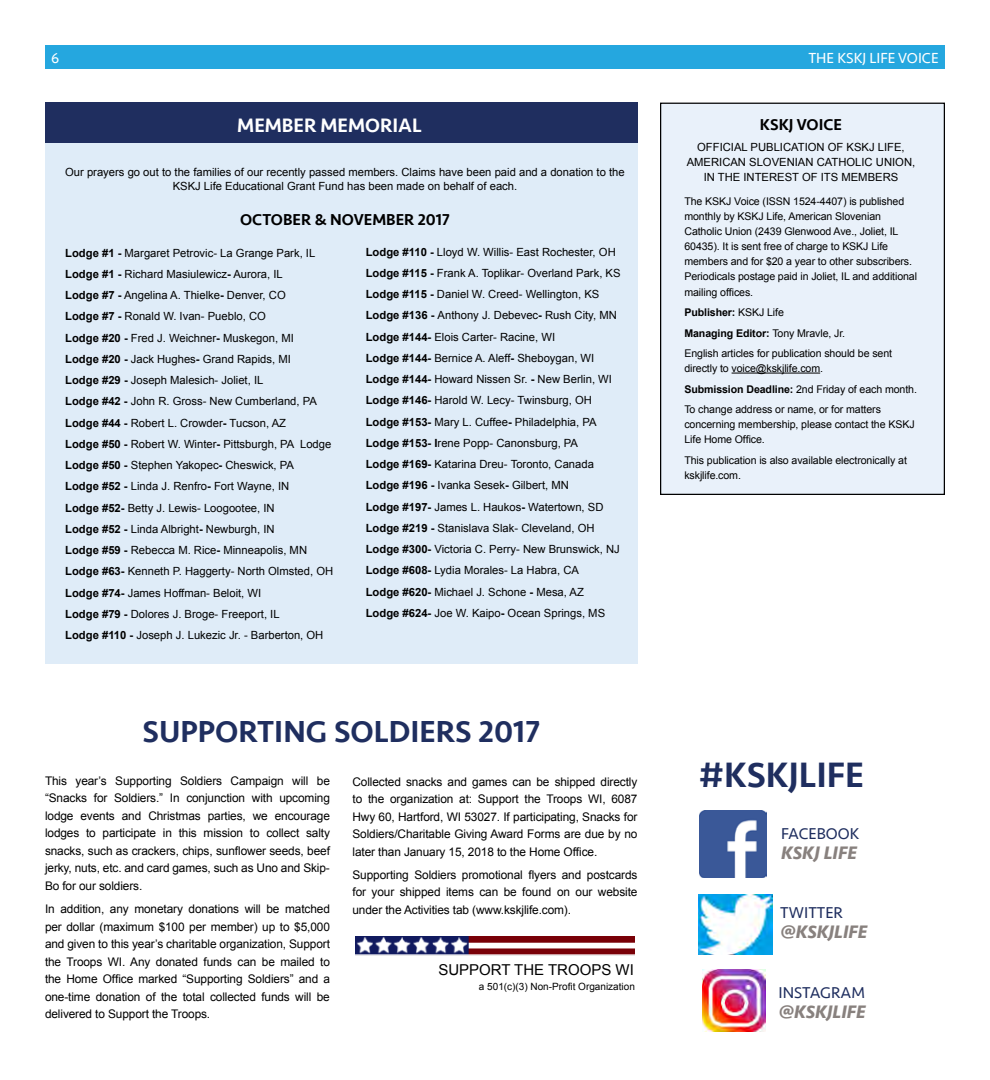
<style>
.page{position:relative;width:990px;height:1080px;background:#fff}
.page>*{position:absolute;margin:0;border:0;box-sizing:border-box;transform-origin:0 0}
.t1{font:500 36.25px "Seravek";color:#1f2e5f}
.t2{font:500 31.25px "Seravek";color:#1f2e5f}
.t3{font:500 20px "Seravek";color:#fff}
.t4{font:italic 700 18.62px "Seravek";letter-spacing:-.005em;color:#88817e}
.t5{font:500 16.25px "Seravek";color:#000}
.t6{font:16.12px "Seravek";color:#1f2e5f}
.t7{font:15px "Arial";color:#000}
.t8{font:15px "Seravek";color:#fff}
.t9{font:11.88px/17.5px "Arial";letter-spacing:-.01em;color:#000;text-align:justify}
.t10{font:11.25px/21.2px "Arial";color:#000;text-align:center}
.t11{font:10.62px/15px "Arial";letter-spacing:-.01em;color:#000}
.t12{font:700 10.62px/20.6px "Arial";letter-spacing:-.01em;color:#000}
.t13{font:10px "Arial";color:#000}
.s1{font-weight:700}
.s2{font-weight:400}
</style>
<div class="page">
<div style="left:45px;top:45px;width:900px;height:23px;background:#25a7df"></div>
<div style="left:661px;top:103px;width:283px;height:391px;background:#e9f1fa"></div>
<div style="left:660px;top:103px;width:285px;height:392px;border:1px solid #000"></div>
<hr style="left:732px;top:373px;width:88px;height:1px;background:#000">
<div style="left:45px;top:103px;width:593px;height:561px;background:#dfecf8"></div>
<div style="left:45px;top:103px;width:593px;height:40px;background:#1f2e5f"></div>
<img style="left:356px;top:936px;width:279px;height:20px">
<img style="left:699px;top:811px;width:67px;height:67px">
<img style="left:703px;top:969px;width:63px;height:63px">
<img style="left:699px;top:895px;width:73px;height:59px">
<h3 class="t8" style="left:51px;top:46px;width:10px">6</h3>
<h3 class="t8" style="left:808px;top:46px;width:132px">THE KSKJ LIFE VOICE</h3>
<h3 class="t3" style="left:237px;top:113px;width:186px">MEMBER MEMORIAL</h3>
<p class="t10" style="left:65px;top:165px;width:561px;line-height:13.8px">Our prayers go out to the families of our recently passed members. Claims have been paid and a donation to the<br>KSKJ Life Educational Grant Fund has been made on behalf of each.</p>
<h3 class="t5" style="left:240px;top:209px;width:211px">OCTOBER &amp; NOVEMBER 2017</h3>
<p class="t10" style="left:65px;top:242px;width:270px;text-align:left"><span class="s1">Lodge #1 -</span> Margaret Petrovic- La Grange Park, IL <span class="s1">Lodge #1 -</span> Richard Masiulewicz<span class="s1">-</span> Aurora, IL<br><span class="s1">Lodge #7 -</span> Angelina A. Thielke<span class="s1">-</span> Denver, CO<br><span class="s1">Lodge #7 -</span> Ronald W. Ivan- Pueblo, CO<br><span class="s1">Lodge #20 -</span> Fred J. Weichner<span class="s1">-</span> Muskegon, MI<br><span class="s1">Lodge #20 -</span> Jack Hughes<span class="s1">-</span> Grand Rapids, MI<br><span class="s1">Lodge #29 -</span> Joseph Malesich- Joliet, IL<br><span class="s1">Lodge #42 -</span> John R. Gross- New Cumberland, PA <span class="s1">Lodge #44 -</span> Robert L. Crowder<span class="s1">-</span> Tucson, AZ<br><span class="s1">Lodge #50 -</span> Robert W. Winter<span class="s1">-</span> Pittsburgh, PA Lodge <span class="s1">Lodge #50 -</span> Stephen Yakopec<span class="s1">-</span> Cheswick, PA<br><span class="s1">Lodge #52 -</span> Linda J. Renfro<span class="s1">-</span> Fort Wayne, IN<br><span class="s1">Lodge #52-</span> Betty J. Lewis- Loogootee, IN<br><span class="s1">Lodge #52 -</span> Linda Albright<span class="s1">-</span> Newburgh, IN<br><span class="s1">Lodge #59 -</span> Rebecca M. Rice<span class="s1">-</span> Minneapolis, MN <span class="s1">Lodge #63-</span> Kenneth P. Haggerty- North Olmsted, OH <span class="s1">Lodge #74-</span> James Hoffman- Beloit, WI<br><span class="s1">Lodge #79 -</span> Dolores J. Broge- Freeport, IL<br><span class="s1">Lodge #110 -</span> Joseph J. Lukezic Jr. - Barberton, OH</p>
<p class="t10" style="left:366px;top:241px;width:256px;text-align:left"><span class="s1">Lodge #110 -</span> Lloyd W. Willis- East Rochester, OH <span class="s1">Lodge #115 -</span> Frank A. Toplikar- Overland Park, KS <span class="s1">Lodge #115 -</span> Daniel W. Creed- Wellington, KS <span class="s1">Lodge #136 -</span> Anthony J. Debevec<span class="s1">-</span> Rush City, MN <span class="s1">Lodge #144-</span> Elois Carter- Racine, WI<br><span class="s1">Lodge #144-</span> Bernice A. Aleff<span class="s1">-</span> Sheboygan, WI <span class="s1">Lodge #144-</span> Howard Nissen Sr. <span class="s1">-</span> New Berlin, WI <span class="s1">Lodge #146-</span> Harold W. Lecy- Twinsburg, OH <span class="s1">Lodge #153-</span> Mary L. Cuffee<span class="s1">-</span> Philadelphia, PA <span class="s1">Lodge #153- I</span>rene Popp- Canonsburg, PA<br><span class="s1">Lodge #169-</span> Katarina Dreu- Toronto, Canada <span class="s1">Lodge #196 -</span> Ivanka Sesek<span class="s1">-</span> Gilbert, MN<br><span class="s1">Lodge #197-</span> James L. Haukos<span class="s1">-</span> Watertown, SD <span class="s1">Lodge #219 -</span> Stanislava Slak- Cleveland, OH <span class="s1">Lodge #300-</span> Victoria C. Perry- New Brunswick, NJ <span class="s1">Lodge #608-</span> Lydia Morales- La Habra, CA<br><span class="s1">Lodge #620-</span> Michael J. Schone <span class="s1">-</span> Mesa, AZ<br><span class="s1">Lodge #624-</span> Joe W. Kaipo<span class="s1">-</span> Ocean Springs, MS</p>
<h2 class="t2" style="left:143px;top:712px;width:399px">SUPPORTING SOLDIERS 2017</h2>
<p class="t9" style="left:45px;top:772px;width:286px">This year’s Supporting Soldiers Campaign will be “Snacks for Soldiers.” In conjunction with upcoming lodge events and Christmas parties, we encourage lodges to participate in this mission to collect salty snacks, such as crackers, chips, sunflower seeds, beef jerky, nuts, etc. and card games, such as Uno and Skip-Bo for our soldiers.</p>
<p class="t9" style="left:45px;top:900px;width:286px">In addition, any monetary donations will be matched per dollar (maximum $100 per member) up to $5,000 and given to this year’s charitable organization, Support the Troops WI. Any donated funds can be mailed to the Home Office marked “Supporting Soldiers” and a one-time donation of the total collected funds will be delivered to Support the Troops.</p>
<p class="t9" style="left:352px;top:773px;width:287px">Collected snacks and games can be shipped directly to the organization at: Support the Troops WI, 6087<br>Hwy 60, Hartford, WI 53027. If participating, Snacks for Soldiers/Charitable Giving Award Forms are due by no later than January 15, 2018 to the Home Office.</p>
<p class="t9" style="left:352px;top:866px;width:286px">Supporting Soldiers promotional flyers and postcards for your shipped items can be found on our website under the Activities tab (www.kskjlife.com).</p>
<h3 class="t7" style="left:438px;top:960px;width:197px">SUPPORT THE TROOPS WI</h3>
<p class="t13" style="left:479px;top:980px;width:158px">a 501(c)(3) Non-Profit Organization</p>
<h3 class="t5" style="left:760px;top:115px;width:84px">KSKJ VOICE</h3>
<p class="t10" style="left:687px;top:140px;width:230px;line-height:15px">OFFICIAL PUBLICATION OF KSKJ LIFE,<br>AMERICAN SLOVENIAN CATHOLIC UNION,<br>IN THE INTEREST OF ITS MEMBERS</p>
<p class="t11" style="left:684px;top:194px;width:234px">The KSKJ Voice (ISSN 1524-4407) is published monthly by KSKJ Life, American Slovenian Catholic Union (2439 Glenwood Ave., Joliet, IL 60435). It is sent free of charge to KSKJ Life members and for $20 a year to other subscribers.<br>Periodicals postage paid in Joliet, IL and additional mailing offices.</p>
<p class="t12" style="left:684px;top:302px;width:162px">Publisher: <span class="s2">KSKJ Life<br></span>Managing Editor: <span class="s2">Tony Mravle, Jr.</span></p>
<p class="t11" style="left:684px;top:346px;width:209px">English articles for publication should be sent directly to voice@kskjlife.com.</p>
<p class="t11" style="left:684px;top:379px;width:234px;line-height:20.6px"><span class="s1">Submission Deadline:</span> 2nd Friday of each month.<br>To change address or name, or for matters</p>
<p class="t11" style="left:684px;top:417px;width:232px">concerning membership, please contact the KSKJ<br>Life Home Office.</p>
<p class="t11" style="left:684px;top:453px;width:224px">This publication is also available electronically at kskjlife.com.</p>
<h1 class="t1" style="left:699px;top:753px;width:167px">#KSKJLIFE</h1>
<h3 class="t6" style="left:781px;top:821px;width:80px">FACEBOOK</h3>
<h3 class="t4" style="left:781px;top:837px;width:77px">KSKJ LIFE</h3>
<h3 class="t6" style="left:780px;top:901px;width:64px">TWITTER</h3>
<h3 class="t4" style="left:780px;top:916px;width:88px">@KSKJLIFE</h3>
<h3 class="t6" style="left:779px;top:980px;width:88px">INSTAGRAM</h3>
<h3 class="t4" style="left:779px;top:996px;width:88px">@KSKJLIFE</h3>
</div>
